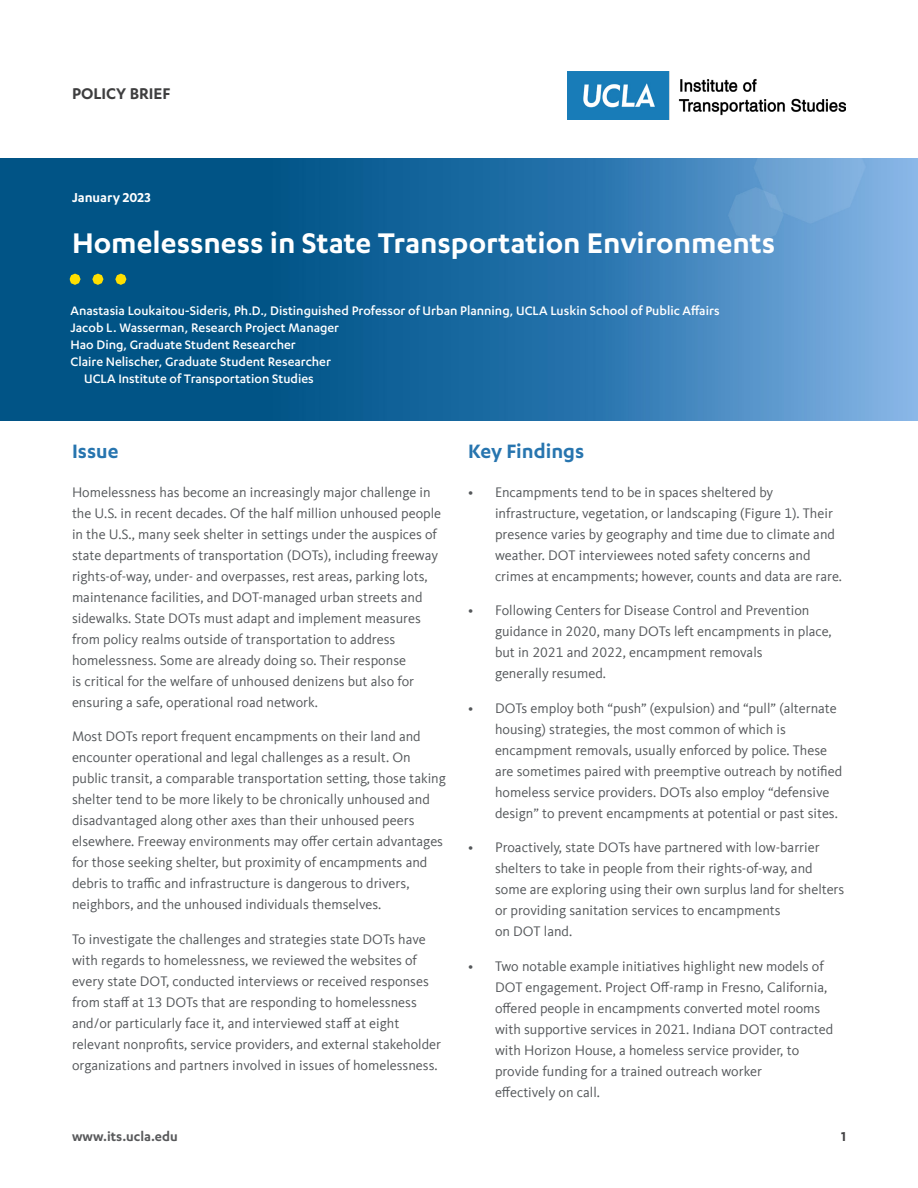
<style>
.page{position:relative;width:918px;height:1188px;background:#fff}
.page>*{position:absolute;margin:0;border:0;box-sizing:border-box;transform-origin:0 0}
.t1{font:600 33px "Karbon";color:#fff}
.Body_Text{font:600 22.5px "Karbon";color:#2775af}
.Paragraph_Title{font:600 22.5px "Karbon";color:#2775af}
.Policy_Brief{font:600 18px "Karbon";color:#3e3e3f}
.Website{font:600 15px "Karbon";color:#58595b}
.Date{font:600 15px "Karbon";color:#fff}
.Page_Number{font:600 15px "Karbon";color:#414042}
.Body{font:14.25px/21px "Kievit Offc Pro";color:#54575a}
.Authors{font:500 14.25px "Karbon";color:#fff}
</style>
<div class="page">
<img style="left:567px;top:72px;width:279px;height:48px">
<img style="left:0;top:159px;width:918px;height:262px">
<svg style="left:70px;top:274px;width:11px;height:11px"></svg>
<svg style="left:115px;top:274px;width:11px;height:11px"></svg>
<svg style="left:92px;top:274px;width:11px;height:11px"></svg>
<p class="Policy_Brief" style="left:72px;top:83px;width:100px">POLICY BRIEF</p>
<p class="Date" style="left:72px;top:189px;width:80px">January 2023</p>
<p class="t1" style="left:72px;top:225px;width:705px">Homelessness in State Transportation Environments</p>
<p class="Authors" style="left:70px;top:303px;width:651px">Anastasia Loukaitou-Sideris, Ph.D., Distinguished Professor of Urban Planning, UCLA Luskin School of Public Affairs</p>
<p class="Authors" style="left:70px;top:320px;width:270px">Jacob L. Wasserman, Research Project Manager</p>
<p class="Authors" style="left:70px;top:337px;width:227px">Hao Ding, Graduate Student Researcher</p>
<p class="Authors" style="left:70px;top:354px;width:262px">Claire Nelischer, Graduate Student Researcher</p>
<p class="Authors" style="left:84px;top:371px;width:231px">UCLA Institute of Transportation Studies</p>
<p class="Paragraph_Title" style="left:72px;top:438px;width:48px">Issue</p>
<p class="Body" style="left:72px;top:481px;width:371px">Homelessness has become an increasingly major challenge in the U.S. in recent decades. Of the half million unhoused people in the U.S., many seek shelter in settings under the auspices of state departments of transportation (DOTs), including freeway rights-of-way, under- and overpasses, rest areas, parking lots, maintenance facilities, and DOT-managed urban streets and sidewalks. State DOTs must adapt and implement measures from policy realms outside of transportation to address homelessness. Some are already doing so. Their response<br>is critical for the welfare of unhoused denizens but also for ensuring a safe, operational road network.</p>
<p class="Body" style="left:72px;top:726px;width:376px">Most DOTs report frequent encampments on their land and encounter operational and legal challenges as a result. On public transit, a comparable transportation setting, those taking shelter tend to be more likely to be chronically unhoused and disadvantaged along other axes than their unhoused peers elsewhere. Freeway environments may offer certain advantages for those seeking shelter, but proximity of encampments and debris to traffic and infrastructure is dangerous to drivers, neighbors, and the unhoused individuals themselves.</p>
<p class="Body" style="left:72px;top:928px;width:371px">To investigate the challenges and strategies state DOTs have with regards to homelessness, we reviewed the websites of every state DOT, conducted interviews or received responses from staff at 13 DOTs that are responding to homelessness and/or particularly face it, and interviewed staff at eight relevant nonprofits, service providers, and external stakeholder organizations and partners involved in issues of homelessness.</p>
<p class="Body_Text" style="left:468px;top:438px;width:118px">Key Findings</p>
<p class="Body" style="left:495px;top:481px;width:348px;text-indent:-27px">• Encampments tend to be in spaces sheltered by infrastructure, vegetation, or landscaping (Figure 1). Their presence varies by geography and time due to climate and weather. DOT interviewees noted safety concerns and crimes at encampments; however, counts and data are rare.</p>
<p class="Body" style="left:495px;top:600px;width:338px;text-indent:-27px">• Following Centers for Disease Control and Prevention guidance in 2020, many DOTs left encampments in place, but in 2021 and 2022, encampment removals<br>generally resumed.</p>
<p class="Body" style="left:495px;top:697px;width:349px;text-indent:-27px">• DOTs employ both “push” (expulsion) and “pull” (alternate housing) strategies, the most common of which is encampment removals, usually enforced by police. These are sometimes paired with preemptive outreach by notified homeless service providers. DOTs also employ “defensive design” to prevent encampments at potential or past sites.</p>
<p class="Body" style="left:495px;top:837px;width:351px;text-indent:-27px">• Proactively, state DOTs have partnered with low-barrier shelters to take in people from their rights-of-way, and some are exploring using their own surplus land for shelters or providing sanitation services to encampments<br>on DOT land.</p>
<p class="Body" style="left:495px;top:955px;width:340px;text-indent:-27px">• Two notable example initiatives highlight new models of DOT engagement. Project Off-ramp in Fresno, California, offered people in encampments converted motel rooms with supportive services in 2021. Indiana DOT contracted with Horizon House, a homeless service provider, to provide funding for a trained outreach worker<br>effectively on call.</p>
<p class="Website" style="left:72px;top:1128px;width:107px">www.its.ucla.edu</p>
<p class="Page_Number" style="left:841px;top:1128px;width:6px">1</p>
</div>
